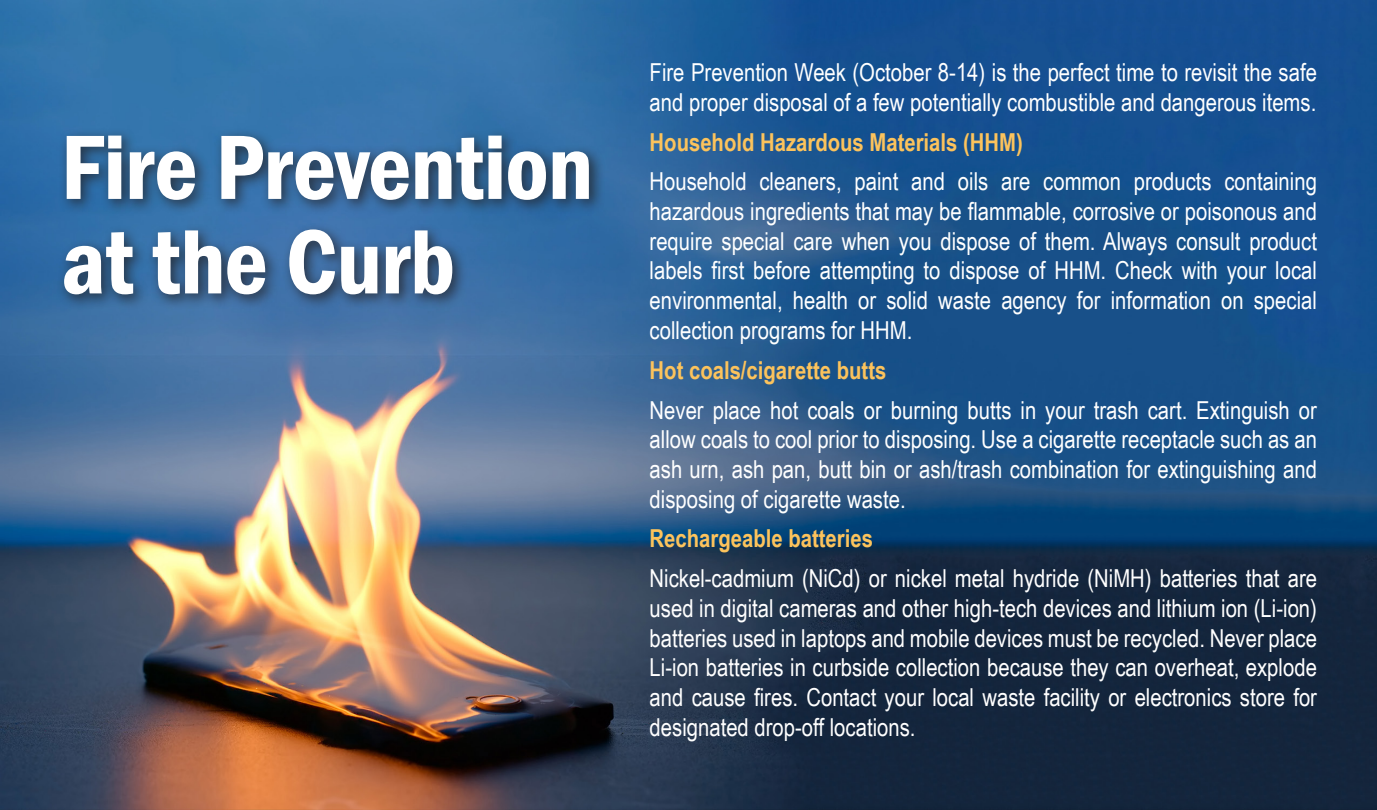
<style>
.page{position:relative;width:1377px;height:810px;background:#fff}
.page>*{position:absolute;margin:0;border:0;box-sizing:border-box;transform-origin:0 0}
.t1{font:600 condensed 94.5px/94.5px "Franklin Gothic";letter-spacing:-.01em;color:#fff}
.t2{font:24.75px/29.7px "Arial Narrow";color:#fff;text-align:justify}
.t3{font:700 24.75px "Arial Narrow";color:#fcc35c}
</style>
<div class="page">
<img style="left:0;top:0;width:1377px;height:810px">
<div style="left:57px;top:127px;width:549px;height:184px;background:#231f20;opacity:.75"></div>
<p class="t1" style="left:61px;top:119px;width:534px">Fire Prevention at the Curb</p>
<p class="t2" style="left:650px;top:57px;width:669px">Fire Prevention Week (October 8-14) is the perfect time to revisit the safe and proper disposal of a few potentially combustible and dangerous items.</p>
<p class="t3" style="left:650px;top:123px;width:375px">Household Hazardous Materials (HHM)</p>
<p class="t2" style="left:650px;top:166px;width:669px">Household cleaners, paint and oils are common products containing hazardous ingredients that may be flammable, corrosive or poisonous and require special care when you dispose of them. Always consult product labels first before attempting to dispose of HHM. Check with your local environmental, health or solid waste agency for information on special collection programs for HHM.</p>
<p class="t3" style="left:650px;top:351px;width:238px">Hot coals/cigarette butts</p>
<p class="t2" style="left:650px;top:394px;width:669px">Never place hot coals or burning butts in your trash cart. Extinguish or allow coals to cool prior to disposing. Use a cigarette receptacle such as an ash urn, ash pan, butt bin or ash/trash combination for extinguishing and disposing of cigarette waste.</p>
<p class="t3" style="left:650px;top:520px;width:225px">Rechargeable batteries</p>
<p class="t2" style="left:650px;top:563px;width:669px">Nickel-cadmium (NiCd) or nickel metal hydride (NiMH) batteries that are used in digital cameras and other high-tech devices and lithium ion (Li-ion) batteries used in laptops and mobile devices must be recycled. Never place Li-ion batteries in curbside collection because they can overheat, explode and cause fires. Contact your local waste facility or electronics store for designated drop-off locations.</p>
</div>
